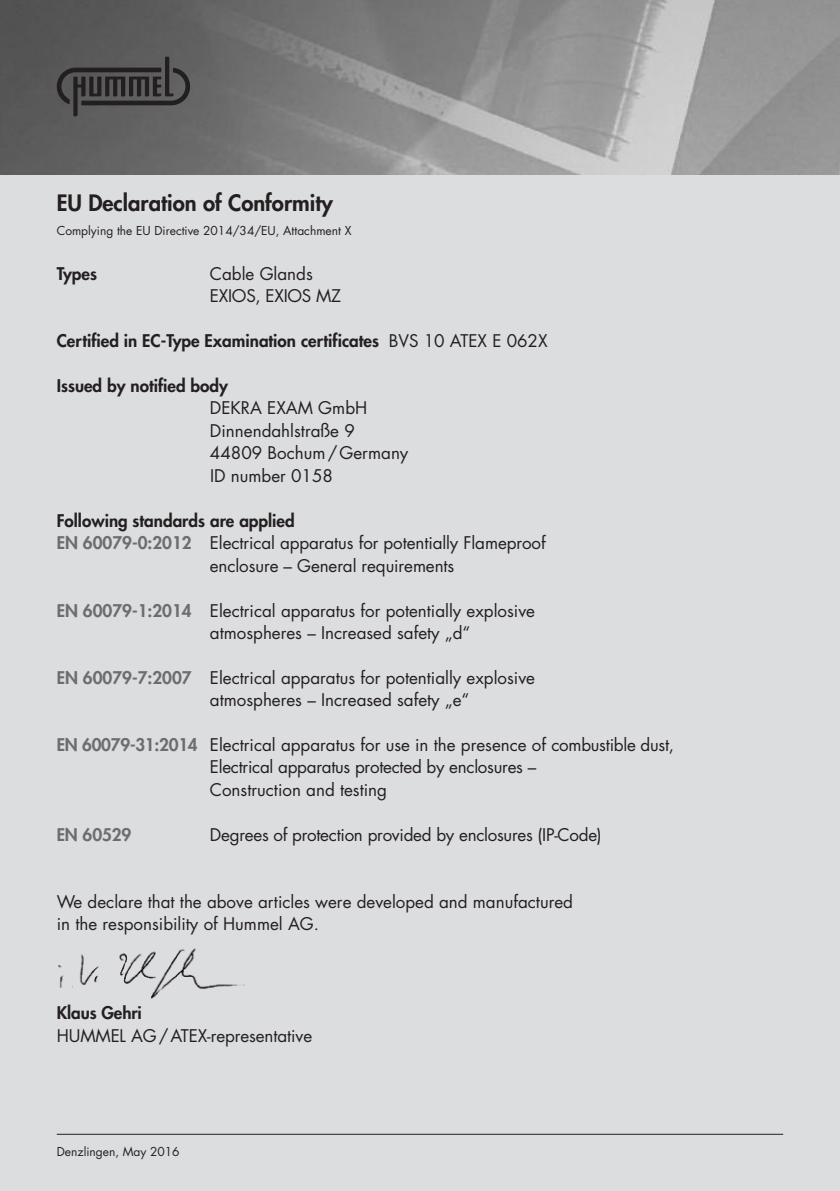
<style>
.page{position:relative;width:840px;height:1191px;background:#fff}
.page>*{position:absolute;margin:0;border:0;box-sizing:border-box;transform-origin:0 0}
.t1{font:800 22px "Futura";color:#231f20}
.t2{font:17px/22.4px "Futura";color:#231f20}
.t3{font:800 17px "Futura";color:#231f20}
.t4{font:800 17px "Futura";letter-spacing:-.005em;color:#6c6d70}
.t5{font:12px "Futura";color:#231f20}
.s1{font-weight:400}
.s2{font-weight:800;color:#6c6d70}
</style>
<div class="page">
<div style="left:0;top:0;width:839px;height:1191px;background:#dcdddf"></div>
<hr style="left:57px;top:1134px;width:725px;height:1px;background:#231f20">
<img style="left:0;top:0;width:839px;height:174px">
<svg style="left:57px;top:57px;width:133px;height:59px;background:#4a4949"></svg>
<img style="left:58px;top:948px;width:187px;height:51px">
<p class="t1" style="left:57px;top:193px;width:277px">EU Declaration of Conformity</p>
<p class="t5" style="left:57px;top:225px;width:296px">Complying the EU Directive 2014/34/EU, Attachment X</p>
<p class="t3" style="left:57px;top:265px;width:42px">Types</p>
<p class="t2" style="left:210px;top:264px;width:132px">Cable Glands<br>EXIOS, EXIOS MZ</p>
<p class="t3" style="left:57px;top:333px;width:492px">Certified in EC-Type Examination certificates <span class="s1">BVS 10 ATEX E 062X</span></p>
<p class="t3" style="left:57px;top:378px;width:173px">Issued by notified body</p>
<p class="t2" style="left:210px;top:398px;width:200px">DEKRA EXAM GmbH<br>Dinnendahlstraße 9<br>44809 Bochum/Germany<br>ID number 0158</p>
<p class="t3" style="left:57px;top:512px;width:239px">Following standards are applied</p>
<p class="t2" style="left:57px;top:533px;width:490px"><span class="s2">EN 60079-0:2012</span> Electrical apparatus for potentially Flameproof</p>
<p class="t2" style="left:210px;top:555px;width:246px">enclosure – General requirements</p>
<p class="t2" style="left:210px;top:600px;width:326px;text-indent:-153px"><span class="s2">EN 60079-1:2014</span> Electrical apparatus for potentially explosive atmospheres – Increased safety „d“</p>
<p class="t2" style="left:210px;top:668px;width:326px;text-indent:-153px"><span class="s2">EN 60079-7:2007</span> Electrical apparatus for potentially explosive atmospheres – Increased safety „e“</p>
<p class="t2" style="left:210px;top:735px;width:465px;text-indent:-153px"><span class="s2">EN 60079-31:2014</span> Electrical apparatus for use in the presence of combustible dust,<br>Electrical apparatus protected by enclosures –<br>Construction and testing</p>
<p class="t4" style="left:57px;top:826px;width:76px">EN 60529</p>
<p class="t2" style="left:210px;top:824px;width:393px">Degrees of protection provided by enclosures (IP-Code)</p>
<p class="t2" style="left:57px;top:891px;width:517px">We declare that the above articles were developed and manufactured in the responsibility of Hummel AG.</p>
<p class="t3" style="left:57px;top:1005px;width:87px">Klaus Gehri</p>
<p class="t2" style="left:57px;top:1025px;width:257px">HUMMEL AG/ATEX-representative</p>
<p class="t5" style="left:57px;top:1145px;width:124px">Denzlingen, May 2016</p>
</div>
